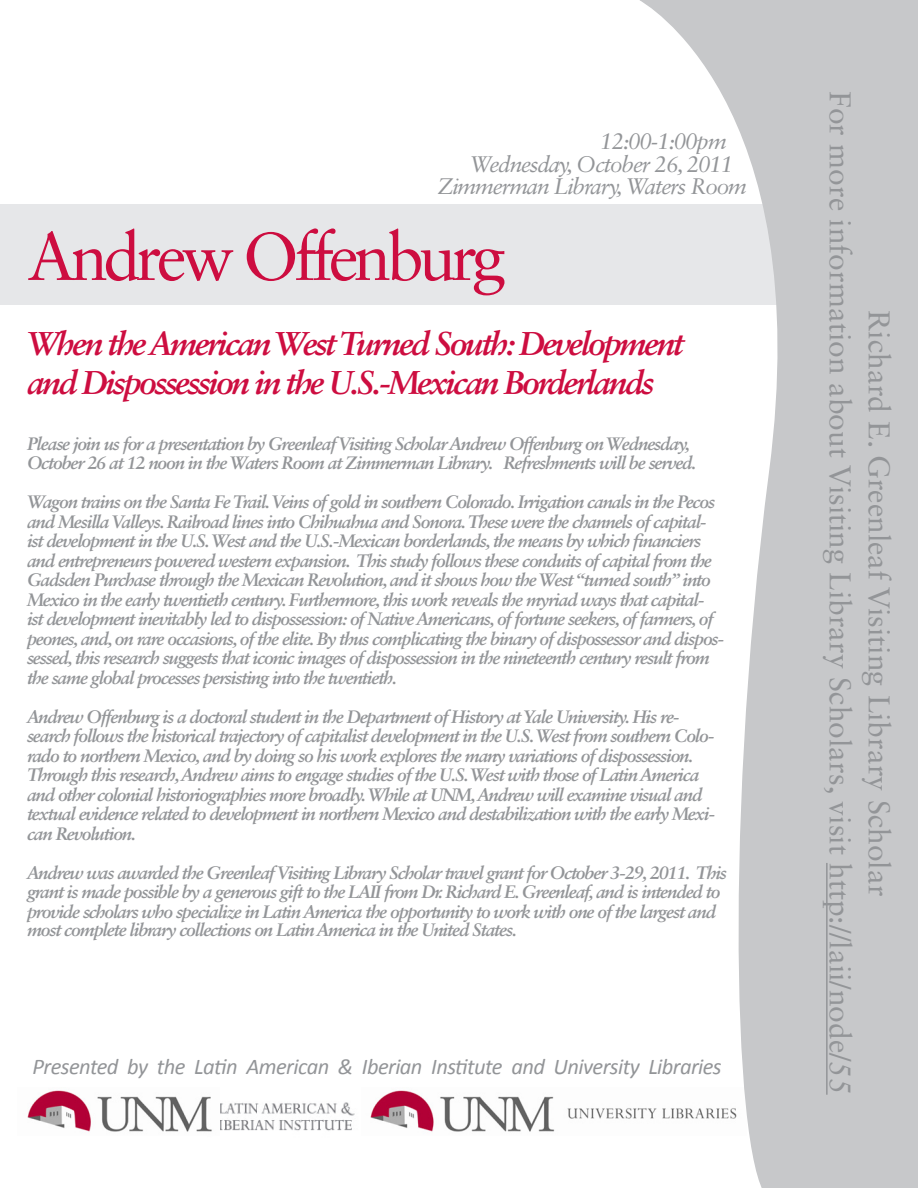
<style>
.page{position:relative;width:918px;height:1188px;background:#fff}
.page>*{position:absolute;margin:0;border:0;box-sizing:border-box;transform-origin:0 0}
.t1{font:67.5px "Sabon LT Std";letter-spacing:-.075em;color:#cd0d40}
.t2{font:italic 700 33px/39px "Sabon LT Std";letter-spacing:-.075em;color:#cd0d40}
.t3{font:30px "Sabon LT Std";color:#939598}
.t4{font:italic 22.5px "Calibri";letter-spacing:-.025em;color:#939598}
.t5{font:italic 22.5px "Sabon LT Std";letter-spacing:-.05em;color:#939598}
.t6{font:italic 700 18px/19.5px "Sabon LT Std";letter-spacing:-.06em;color:#939598}
</style>
<div class="page">
<img style="left:370px;top:1090px;width:269px;height:42px">
<img style="left:220px;top:1102px;width:135px;height:29px">
<img style="left:27px;top:1090px;width:185px;height:42px">
<div style="left:0;top:204px;width:811px;height:100px;background:#e6e7e9"></div>
<svg style="left:639px;top:0;width:279px;height:1188px"></svg>
<hr style="left:826px;top:863px;width:2px;height:232px;background:#939598">
<p class="t5" style="left:600px;top:128px;width:128px">12:00-1:00pm</p>
<p class="t5" style="left:469px;top:151px;width:266px">Wednesday, October 26, 2011</p>
<p class="t5" style="left:437px;top:173px;width:311px">Zimmerman Library, Waters Room</p>
<p class="t1" style="left:27px;top:216px;width:481px">Andrew Offenburg</p>
<p class="t2" style="left:27px;top:324px;width:658px">When the American West Turned South: Development and Dispossession in the U.S.-Mexican Borderlands</p>
<p class="t6" style="left:27px;top:434px;width:671px">Please join us for a presentation by Greenleaf Visiting Scholar Andrew Offenburg on Wednesday,<br>October 26 at 12 noon in the Waters Room at Zimmerman Library. Refreshments will be served.</p>
<p class="t6" style="left:27px;top:492px;width:699px">Wagon trains on the Santa Fe Trail. Veins of gold in southern Colorado. Irrigation canals in the Pecos and Mesilla Valleys. Railroad lines into Chihuahua and Sonora. These were the channels of capital&shy;ist development in the U.S. West and the U.S.-Mexican borderlands, the means by which financiers and entrepreneurs powered western expansion. This study follows these conduits of capital from the Gadsden Purchase through the Mexican Revolution, and it shows how the West “turned south” into Mexico in the early twentieth century. Furthermore, this work reveals the myriad ways that capital&shy;ist development inevitably led to dispossession: of Native Americans, of fortune seekers, of farmers, of peones, and, on rare occasions, of the elite. By thus complicating the binary of dispossessor and dispos&shy;sessed, this research suggests that iconic images of dispossession in the nineteenth century result from the same global processes persisting into the twentieth.</p>
<p class="t6" style="left:27px;top:706px;width:690px">Andrew Offenburg is a doctoral student in the Department of History at Yale University. His re&shy;search follows the historical trajectory of capitalist development in the U.S. West from southern Colo&shy;rado to northern Mexico, and by doing so his work explores the many variations of dispossession.<br>Through this research, Andrew aims to engage studies of the U.S. West with those of Latin America and other colonial historiographies more broadly. While at UNM, Andrew will examine visual and textual evidence related to development in northern Mexico and destabilization with the early Mexi&shy;can Revolution.</p>
<p class="t6" style="left:27px;top:863px;width:701px;line-height:19px">Andrew was awarded the Greenleaf Visiting Library Scholar travel grant for October 3-29, 2011. This grant is made possible by a generous gift to the LAII from Dr. Richard E. Greenleaf, and is intended to provide scholars who specialize in Latin America the opportunity to work with one of the largest and most complete library collections on Latin America in the United States.</p>
<p class="t4" style="left:33px;top:1052px;width:691px">Presented by the Latin American &amp; Iberian Institute and University Libraries</p>
<p class="t3" style="left:858px;top:91px;width:1005px;rotate:90deg">For more information about Visiting Library Scholars, visit http://laii/node/55</p>
<p class="t3" style="left:897px;top:310px;width:588px;rotate:90deg">Richard E. Greenleaf Visiting Library Scholar</p>
</div>
